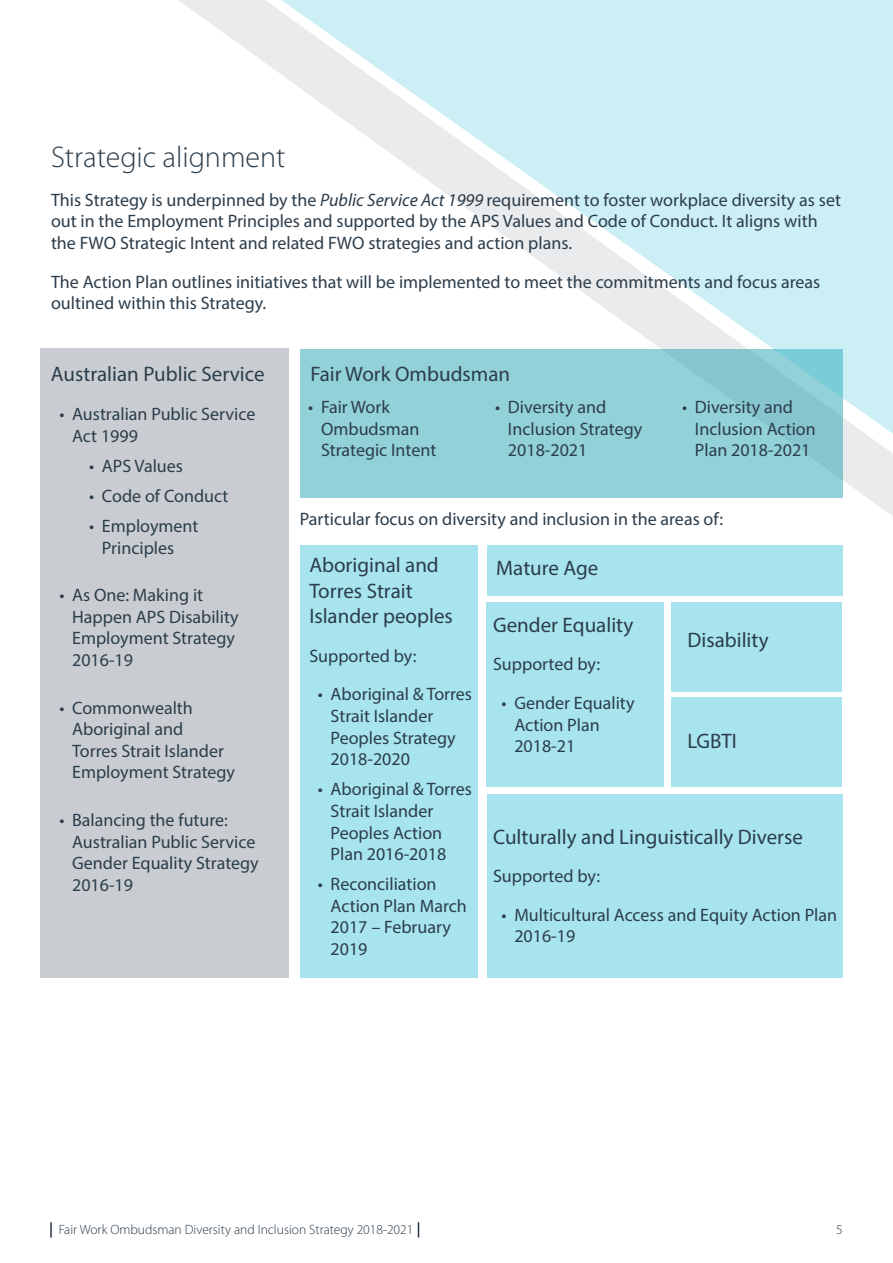
<style>
.page{position:relative;width:893px;height:1263px;background:#fff}
.page>*{position:absolute;margin:0;border:0;box-sizing:border-box;transform-origin:0 0}
.t1{font:300 30px "Myriad Pro";color:#2c3d4b}
.t2{font:21px/25.5px "Myriad Pro";color:#2c3d4b}
.Paragraph{font:18px/21.6px "Myriad Pro";color:#2c3d4b}
.t3{font:300 13.5px "Myriad Pro";color:#263746}
.t4{font:300 13.5px "Myriad Pro";color:#263745}
.s1{font-style:italic}
</style>
<div class="page">
<svg style="left:40px;top:0;width:853px;height:516px"></svg>
<svg style="left:50px;top:1222px;width:2px;height:15px"></svg>
<svg style="left:418px;top:1222px;width:1px;height:15px"></svg>
<div style="left:300px;top:545px;width:178px;height:433px;background:#a7e4ed"></div>
<div style="left:487px;top:545px;width:356px;height:51px;background:#a7e4ed"></div>
<div style="left:487px;top:602px;width:177px;height:185px;background:#a7e4ed"></div>
<div style="left:672px;top:602px;width:170px;height:90px;background:#a7e4ed"></div>
<div style="left:672px;top:698px;width:170px;height:89px;background:#a7e4ed"></div>
<div style="left:487px;top:794px;width:356px;height:184px;background:#a7e4ed"></div>
<div style="left:40px;top:349px;width:249px;height:629px;background:#c9cdd1"></div>
<div style="left:300px;top:349px;width:543px;height:148px;background:#92d1d8"></div>
<h1 class="t1" style="left:51px;top:139px;width:236px">Strategic alignment</h1>
<p class="Paragraph" style="left:51px;top:189px;width:791px">This Strategy is underpinned by the <span class="s1">Public Service Act 1999</span> requirement to foster workplace diversity as set out in the Employment Principles and supported by the APS Values and Code of Conduct. It aligns with the FWO Strategic Intent and related FWO strategies and action plans.</p>
<p class="Paragraph" style="left:51px;top:270px;width:771px">The Action Plan outlines initiatives that will be implemented to meet the commitments and focus areas oultined within this Strategy.</p>
<h2 class="t2" style="left:51px;top:361px;width:215px">Australian Public Service</h2>
<p class="Paragraph" style="left:72px;top:403px;width:185px;text-indent:-13px">• Australian Public Service<br>Act 1999</p>
<p class="Paragraph" style="left:89px;top:455px;width:95px">• APS Values</p>
<p class="Paragraph" style="left:89px;top:485px;width:141px">• Code of Conduct</p>
<p class="Paragraph" style="left:102px;top:515px;width:98px;text-indent:-13px">• Employment<br>Principles</p>
<p class="Paragraph" style="left:72px;top:584px;width:168px;text-indent:-13px">• As One: Making it<br>Happen APS Disability<br>Employment Strategy<br>2016-19</p>
<p class="Paragraph" style="left:72px;top:696px;width:164px;text-indent:-13px">• Commonwealth<br>Aboriginal and<br>Torres Strait Islander<br>Employment Strategy</p>
<p class="Paragraph" style="left:72px;top:809px;width:188px;text-indent:-13px">• Balancing the future:<br>Australian Public Service<br>Gender Equality Strategy<br>2016-19</p>
<h2 class="t2" style="left:310px;top:361px;width:201px">Fair Work Ombudsman</h2>
<p class="Paragraph" style="left:321px;top:396px;width:117px;text-indent:-13px">• Fair Work<br>Ombudsman<br>Strategic Intent</p>
<p class="Paragraph" style="left:508px;top:396px;width:136px;text-indent:-13px">• Diversity and<br>Inclusion Strategy<br>2018-2021</p>
<p class="Paragraph" style="left:695px;top:396px;width:122px;text-indent:-13px">• Diversity and<br>Inclusion Action<br>Plan 2018-2021</p>
<p class="Paragraph" style="left:300px;top:508px;width:425px">Particular focus on diversity and inclusion in the areas of:</p>
<h2 class="t2" style="left:309px;top:552px;width:145px">Aboriginal and<br>Torres Strait<br>Islander peoples</h2>
<p class="Paragraph" style="left:309px;top:645px;width:109px">Supported by:</p>
<p class="Paragraph" style="left:331px;top:683px;width:143px;text-indent:-13px">• Aboriginal &amp; Torres<br>Strait Islander<br>Peoples Strategy<br>2018-2020</p>
<p class="Paragraph" style="left:331px;top:778px;width:143px;text-indent:-13px">• Aboriginal &amp; Torres<br>Strait Islander<br>Peoples Action<br>Plan 2016-2018</p>
<p class="Paragraph" style="left:331px;top:873px;width:138px;text-indent:-13px">• Reconciliation<br>Action Plan March<br>2017 – February<br>2019</p>
<h2 class="t2" style="left:496px;top:555px;width:104px">Mature Age</h2>
<h2 class="t2" style="left:493px;top:611px;width:142px">Gender Equality</h2>
<p class="Paragraph" style="left:493px;top:653px;width:109px">Supported by:</p>
<p class="Paragraph" style="left:514px;top:692px;width:122px;text-indent:-13px">• Gender Equality<br>Action Plan<br>2018-21</p>
<h2 class="t2" style="left:687px;top:627px;width:83px">Disability</h2>
<h2 class="t2" style="left:687px;top:727px;width:51px">LGBTI</h2>
<h2 class="t2" style="left:493px;top:823px;width:311px">Culturally and Linguistically Diverse</h2>
<p class="Paragraph" style="left:493px;top:865px;width:109px">Supported by:</p>
<p class="Paragraph" style="left:514px;top:904px;width:324px;text-indent:-13px">• Multicultural Access and Equity Action Plan<br>2016-19</p>
<p class="t3" style="left:59px;top:1222px;width:356px">Fair Work Ombudsman Diversity and Inclusion Strategy 2018-2021</p>
<p class="t4" style="left:836px;top:1222px;width:8px">5</p>
</div>
